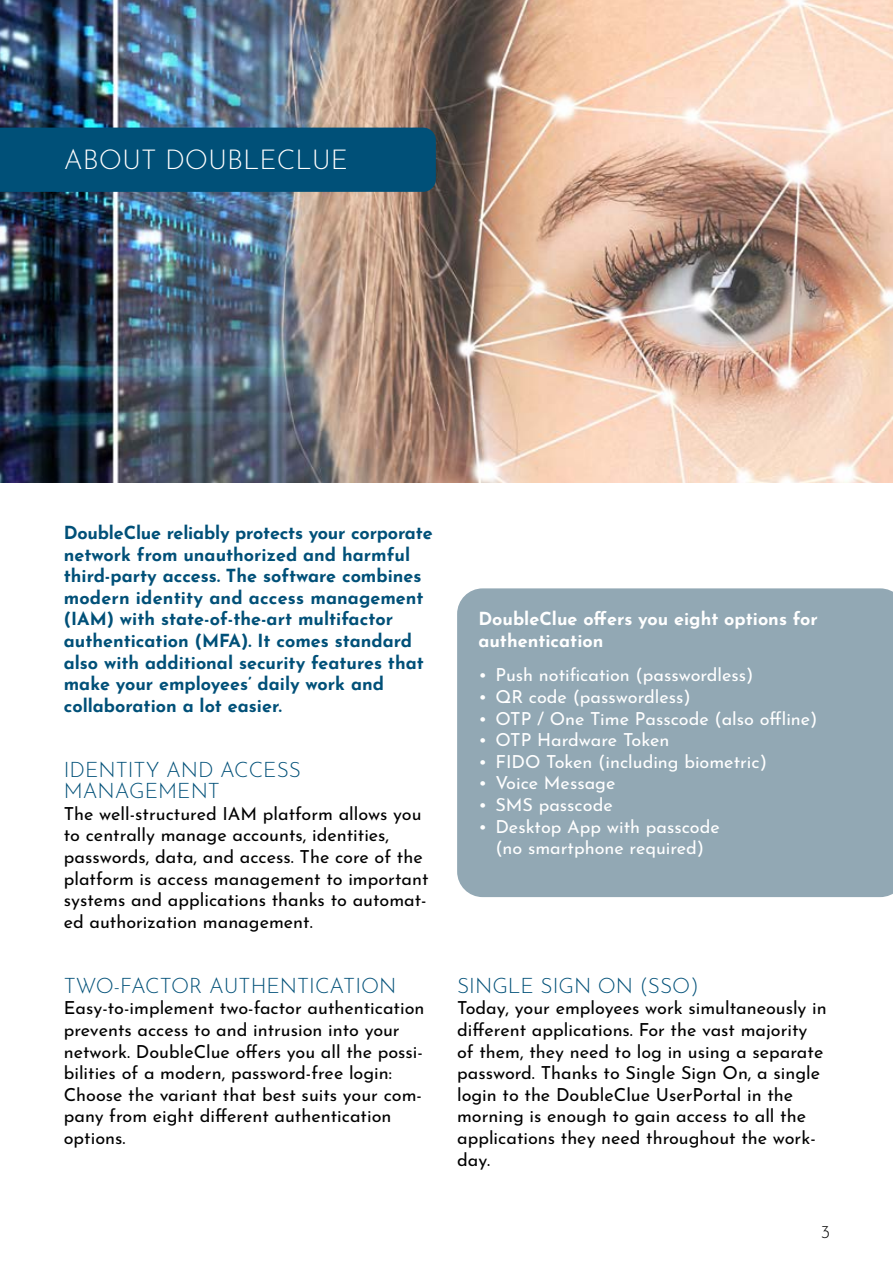
<style>
.page{position:relative;width:893px;height:1263px;background:#fff}
.page>*{position:absolute;margin:0;border:0;box-sizing:border-box;transform-origin:0 0}
.t1{font:300 27px "Josefin Sans";color:#fff}
.Zwischenüberschrift{font:300 21px/21px "Josefin Sans";color:#005078}
.Text-Block_DC{font:18px/21.6px "Josefin Sans";color:#000}
.Einleitung_DC{font:700 18px/21.6px "Josefin Sans";color:#005078}
.t2{font:18px/21.6px "Josefin Sans";color:#fff;text-align:center}
.t3{font:700 18px/21.6px "Josefin Sans";color:#fff}
.t4{font:300 18px "Josefin Sans";color:#000}
</style>
<div class="page">
<img style="left:0;top:0;width:893px;height:482px">
<div style="left:0;top:128px;width:436px;height:64px;background:#005078"></div>
<div style="left:457px;top:588px;width:436px;height:309px;background:#92a8b4"></div>
<p class="t1" style="left:64px;top:139px;width:286px">ABOUT DOUBLECLUE</p>
<p class="Einleitung_DC" style="left:64px;top:519px;width:370px">DoubleClue reliably protects your corporate network from unauthorized and harmful third-party access. The software combines modern identity and access management (IAM) with state-of-the-art multifactor authentication (MFA). It comes standard also with additional security features that make your employees’ daily work and collaboration a lot easier.</p>
<p class="Zwischenüberschrift" style="left:64px;top:757px;width:239px">IDENTITY AND ACCESS<br>MANAGEMENT</p>
<p class="Text-Block_DC" style="left:64px;top:800px;width:366px">The well-structured IAM platform allows you to centrally manage accounts, identities, passwords, data, and access. The core of the platform is access management to important systems and applications thanks to automat&shy;ed authorization management.</p>
<p class="Zwischenüberschrift" style="left:64px;top:973px;width:334px">TWO-FACTOR AUTHENTICATION</p>
<p class="Text-Block_DC" style="left:64px;top:995px;width:362px">Easy-to-implement two-factor authentication prevents access to and intrusion into your network. DoubleClue offers you all the possi&shy;bilities of a modern, password-free login:<br>Choose the variant that best suits your com&shy;pany from eight different authentication options.</p>
<p class="t3" style="left:478px;top:606px;width:341px">DoubleClue offers you eight options for authentication</p>
<p class="t2" style="left:478px;top:662px;width:277px">• Push notification (passwordless)</p>
<p class="t2" style="left:478px;top:684px;width:214px">• QR code (passwordless)</p>
<p class="t2" style="left:478px;top:705px;width:341px">• OTP / One Time Passcode (also offline)</p>
<p class="t2" style="left:478px;top:727px;width:192px">• OTP Hardware Token</p>
<p class="t2" style="left:478px;top:748px;width:290px">• FIDO Token (including biometric)</p>
<p class="t2" style="left:478px;top:770px;width:139px">• Voice Message</p>
<p class="t2" style="left:478px;top:792px;width:136px">• SMS passcode</p>
<p class="t2" style="left:478px;top:813px;width:243px">• Desktop App with passcode (no smartphone required)</p>
<p class="Zwischenüberschrift" style="left:457px;top:973px;width:243px">SINGLE SIGN ON (SSO)</p>
<p class="Text-Block_DC" style="left:457px;top:995px;width:371px">Today, your employees work simultaneously in different applications. For the vast majority of them, they need to log in using a separate password. Thanks to Single Sign On, a single login to the DoubleClue UserPortal in the morning is enough to gain access to all the applications they need throughout the work&shy;day.</p>
<p class="t4" style="left:821px;top:1217px;width:11px">3</p>
</div>
